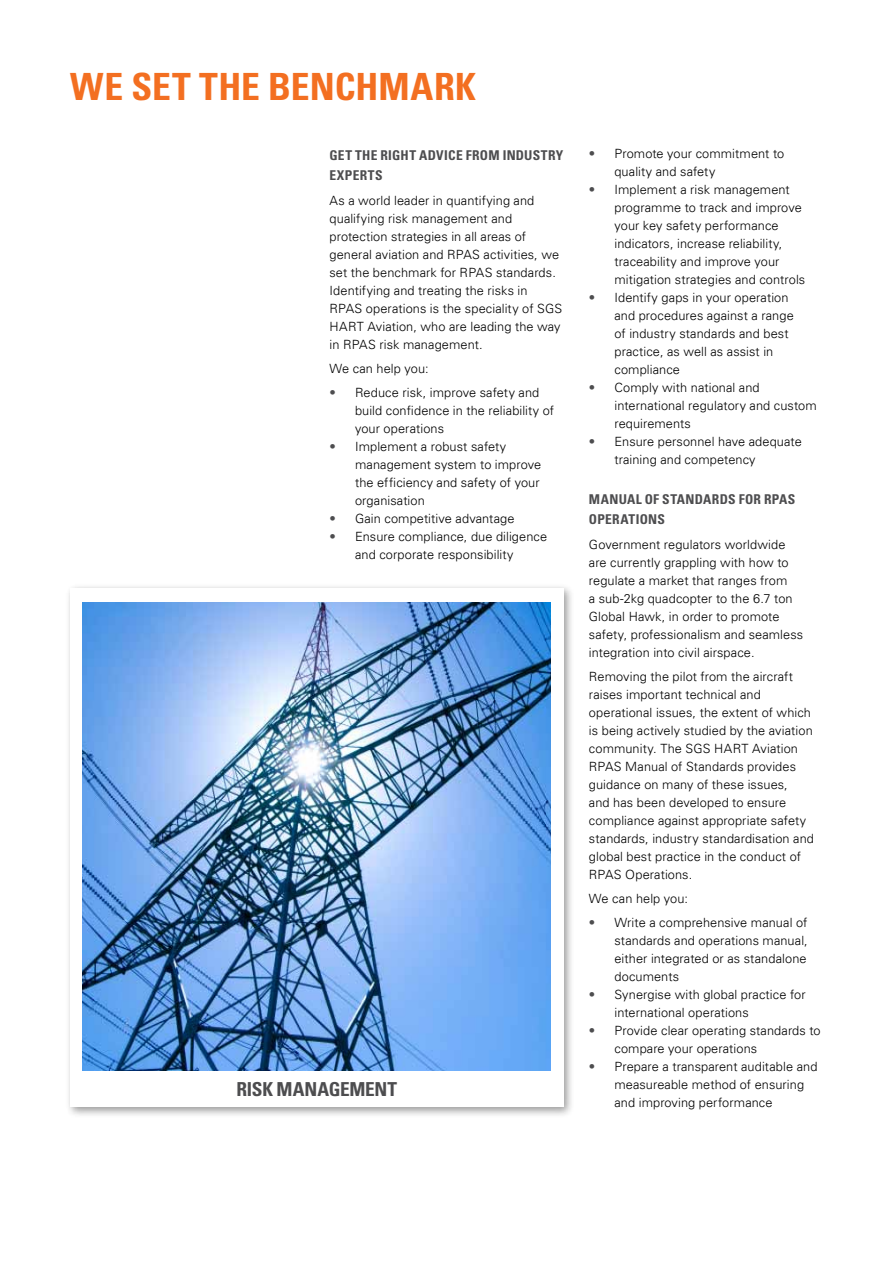
<style>
.page{position:relative;width:893px;height:1263px;background:#fff}
.page>*{position:absolute;margin:0;border:0;box-sizing:border-box;transform-origin:0 0}
.t1{font:700 condensed 37.5px "Univers LT";color:#f36f21}
.t2{font:700 condensed 19.2px "Univers LT";color:#4d4d4f}
.t3{font:700 condensed 13.5px "Univers LT";color:#4d4d4f}
.t4{font:300 12.75px/18px "Univers LT";letter-spacing:.01em;color:#000}
.s1{color:#4d4d4f}
</style>
<div class="page">
<div style="left:65px;top:583px;width:510px;height:535px;background:#000;opacity:.4"></div>
<div style="left:70px;top:588px;width:493px;height:519px;background:#fff"></div>
<img style="left:83px;top:602px;width:468px;height:468px">
<h1 class="t1" style="left:70px;top:64px;width:82px">WE SET</h1>
<h1 class="t1" style="left:199px;top:64px;width:21px">THE</h1>
<h1 class="t1" style="left:268px;top:64px;width:47px">BENCHMARK</h1>
<p class="t3" style="left:330px;top:146px;width:9px">GET</p>
<p class="t3" style="left:355px;top:146px;width:9px">THE</p>
<p class="t3" style="left:380px;top:146px;width:8px">RIGHT</p>
<p class="t3" style="left:419px;top:146px;width:56px">ADVICE FROM</p>
<p class="t3" style="left:503px;top:146px;width:9px">INDUSTRY</p>
<p class="t3" style="left:330px;top:167px;width:9px">EXPERTS</p>
<p class="t4" style="left:330px;top:191px;width:234px">As a world leader in quantifying and qualifying risk management and protection strategies in all areas of general aviation and RPAS activities, we set the benchmark for RPAS standards.<br>Identifying and treating the risks in RPAS operations is the speciality of SGS HART Aviation, who are leading the way in RPAS risk management.</p>
<p class="t4" style="left:330px;top:359px;width:101px">We can help you:</p>
<p class="t4" style="left:355px;top:383px;width:201px;text-indent:-26px"><span class="s1">•</span> Reduce risk, improve safety and build confidence in the reliability of your operations</p>
<p class="t4" style="left:355px;top:437px;width:188px;text-indent:-26px"><span class="s1">•</span> Implement a robust safety management system to improve the efficiency and safety of your organisation</p>
<p class="t4" style="left:330px;top:509px;width:187px"><span class="s1">•</span> Gain competitive advantage</p>
<p class="t4" style="left:355px;top:527px;width:194px;text-indent:-26px"><span class="s1">•</span> Ensure compliance, due diligence and corporate responsibility</p>
<h2 class="t2" style="left:236px;top:1077px;width:10px">RISK</h2>
<h2 class="t2" style="left:277px;top:1077px;width:13px">MANAGEMENT</h2>
<p class="t4" style="left:614px;top:145px;width:171px;text-indent:-26px"><span class="s1">•</span> Promote your commitment to quality and safety</p>
<p class="t4" style="left:614px;top:181px;width:192px;text-indent:-26px"><span class="s1">•</span> Implement a risk management programme to track and improve your key safety performance indicators, increase reliability, traceability and improve your mitigation strategies and controls</p>
<p class="t4" style="left:614px;top:289px;width:181px;text-indent:-26px"><span class="s1">•</span> Identify gaps in your operation and procedures against a range of industry standards and best practice, as well as assist in compliance</p>
<p class="t4" style="left:614px;top:379px;width:204px;text-indent:-26px"><span class="s1">•</span> Comply with national and international regulatory and custom requirements</p>
<p class="t4" style="left:614px;top:433px;width:189px;text-indent:-26px"><span class="s1">•</span> Ensure personnel have adequate training and competency</p>
<p class="t3" style="left:589px;top:491px;width:10px">MANUAL</p>
<p class="t3" style="left:645px;top:491px;width:27px">OF STANDARDS</p>
<p class="t3" style="left:739px;top:491px;width:9px">FOR</p>
<p class="t3" style="left:764px;top:491px;width:9px">RPAS</p>
<p class="t3" style="left:589px;top:511px;width:9px">OPERATIONS</p>
<p class="t4" style="left:589px;top:535px;width:216px">Government regulators worldwide are currently grappling with how to regulate a market that ranges from<br>a sub-2kg quadcopter to the 6.7 ton Global Hawk, in order to promote safety, professionalism and seamless integration into civil airspace.</p>
<p class="t4" style="left:589px;top:667px;width:227px">Removing the pilot from the aircraft raises important technical and operational issues, the extent of which is being actively studied by the aviation community. The SGS HART Aviation RPAS Manual of Standards provides guidance on many of these issues,<br>and has been developed to ensure compliance against appropriate safety standards, industry standardisation and global best practice in the conduct of RPAS Operations.</p>
<p class="t4" style="left:589px;top:889px;width:101px">We can help you:</p>
<p class="t4" style="left:614px;top:913px;width:195px;text-align:justify;text-indent:-26px"><span class="s1">•</span> Write a comprehensive manual of standards and operations manual, either integrated or as standalone documents</p>
<p class="t4" style="left:614px;top:985px;width:193px;text-indent:-26px"><span class="s1">•</span> Synergise with global practice for international operations</p>
<p class="t4" style="left:614px;top:1021px;width:208px;text-indent:-26px"><span class="s1">•</span> Provide clear operating standards to compare your operations</p>
<p class="t4" style="left:614px;top:1057px;width:204px;text-indent:-26px"><span class="s1">•</span> Prepare a transparent auditable and measureable method of ensuring and improving performance</p>
</div>
